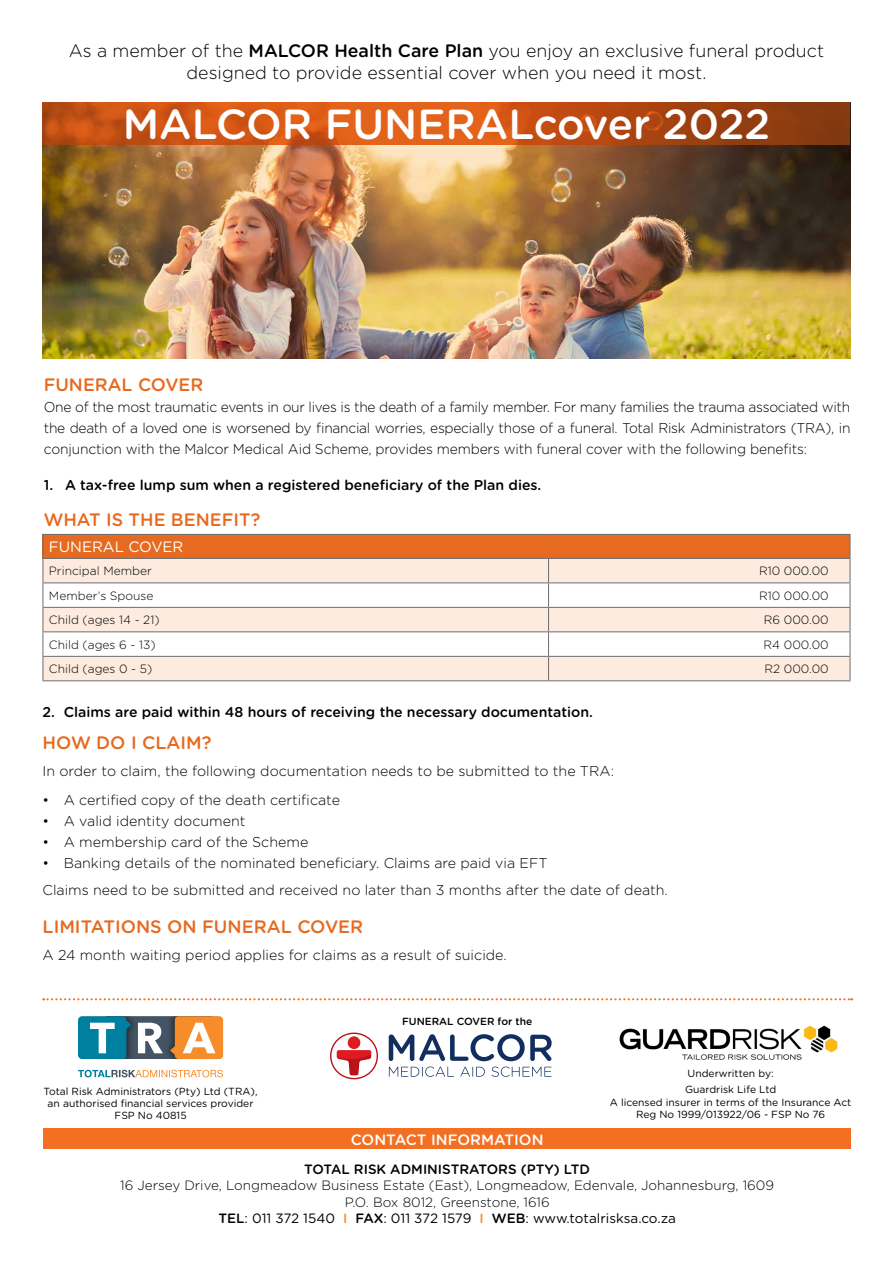
<style>
.page{position:relative;width:893px;height:1263px;background:#fff}
.page>*{position:absolute;margin:0;border:0;box-sizing:border-box;transform-origin:0 0}
.t1{font:500 42px "Gotham Rounded";color:#fff}
.t2{font:300 18px/21.6px "Gotham Rounded";color:#000;text-align:center}
.t3{font:500 18px "Gotham Rounded";color:#e66a1f}
.t4{font:500 15px "Gotham Rounded";color:#fff}
.t5{font:15px "Gotham Rounded";color:#fff}
.t6{font:300 14.25px/21px "Gotham Rounded";color:#000;text-align:justify}
.t7{font:500 14.25px "Gotham Rounded";color:#000}
.t8{font:300 13.5px/16.2px "Gotham Rounded";color:#000;text-align:center}
.t9{font:500 13.5px "Gotham Rounded";color:#000}
.t10{font:300 12px "Gotham Rounded";color:#000}
.t11{font:10.35px/11.9px "Gotham Rounded";color:#000;text-align:center}
.t12{font:500 10.35px "Gotham Rounded";color:#000}
.s1{font-weight:500}
.s2{font-weight:400}
.s3{font-weight:500;color:#f78d2a}
</style>
<div class="page">
<img style="left:43px;top:145px;width:807px;height:213px">
<svg style="left:43px;top:102px;width:807px;height:43px;background:#c15014"></svg>
<div style="left:43px;top:534px;width:807px;height:24px;background:#e66a1f"></div>
<svg style="left:44px;top:559px;width:806px;height:121px;fill:#fcebde"></svg>
<hr style="left:43px;top:534px;width:506px;height:1px;background:#6d6e71">
<hr style="left:549px;top:534px;width:301px;height:1px;background:#6d6e71">
<hr style="left:43px;top:558px;width:506px;height:1px;background:#6d6e71">
<hr style="left:549px;top:558px;width:301px;height:1px;background:#6d6e71">
<hr style="left:43px;top:582px;width:506px;height:1px;background:#6d6e71">
<hr style="left:549px;top:582px;width:301px;height:1px;background:#6d6e71">
<hr style="left:43px;top:607px;width:506px;height:1px;background:#6d6e71">
<hr style="left:549px;top:607px;width:301px;height:1px;background:#6d6e71">
<hr style="left:43px;top:631px;width:506px;height:1px;background:#6d6e71">
<hr style="left:549px;top:631px;width:301px;height:1px;background:#6d6e71">
<hr style="left:43px;top:656px;width:506px;height:1px;background:#6d6e71">
<svg style="left:43px;top:535px;width:1px;height:145px"></svg>
<hr style="left:549px;top:656px;width:301px;height:1px;background:#6d6e71">
<svg style="left:548px;top:559px;width:1px;height:121px"></svg>
<svg style="left:850px;top:535px;width:1px;height:145px"></svg>
<hr style="left:43px;top:680px;width:506px;height:1px;background:#6d6e71">
<hr style="left:549px;top:680px;width:301px;height:1px;background:#6d6e71">
<img style="left:619px;top:1025px;width:219px;height:35px">
<div style="left:43px;top:1128px;width:808px;height:21px;background:#f36f21"></div>
<div style="left:78px;top:1016px;width:48px;height:43px;background:#0080a1;border-radius:4px"></div>
<div style="left:175px;top:1016px;width:48px;height:43px;background:#f78d2a;border-radius:4px"></div>
<svg style="left:78px;top:1070px;width:145px;height:7px"></svg>
<svg style="left:90px;top:1016px;width:125px;height:43px"></svg>
<svg style="left:331px;top:1033px;width:46px;height:45px"></svg>
<div style="left:330px;top:1032px;width:48px;height:47px;border:1px solid #ba141a;border-radius:50%"></div>
<svg style="left:389px;top:1034px;width:163px;height:43px"></svg>
<svg style="left:337px;top:1036px;width:34px;height:39px"></svg>
<svg style="left:43px;top:998px;width:809px;height:2px"></svg>
<p class="t2" style="left:69px;top:39px;width:757px">As a member of the <span class="s1">MALCOR Health Care Plan</span> you enjoy an exclusive funeral product designed to provide essential cover when you need it most.</p>
<h1 class="t1" style="left:123px;top:94px;width:649px">MALCOR FUNERALcover 2022</h1>
<p class="t3" style="left:44px;top:372px;width:161px">FUNERAL COVER</p>
<p class="t6" style="left:44px;top:396px;width:808px">One of the most traumatic events in our lives is the death of a family member. For many families the trauma associated with the death of a loved one is worsened by financial worries, especially those of a funeral. Total Risk Administrators (TRA), in conjunction with the Malcor Medical Aid Scheme, provides members with funeral cover with the following benefits:</p>
<p class="t7" style="left:44px;top:475px;width:499px">1. A tax-free lump sum when a registered beneficiary of the Plan dies.</p>
<p class="t3" style="left:44px;top:507px;width:218px">WHAT IS THE BENEFIT?</p>
<p class="t5" style="left:49px;top:537px;width:136px">FUNERAL COVER</p>
<p class="t10" style="left:49px;top:563px;width:104px">Principal Member</p>
<p class="t10" style="left:759px;top:563px;width:71px">R10 000.00</p>
<p class="t10" style="left:49px;top:588px;width:106px">Member’s Spouse</p>
<p class="t10" style="left:759px;top:588px;width:71px">R10 000.00</p>
<p class="t10" style="left:49px;top:612px;width:112px">Child (ages 14 - 21)</p>
<p class="t10" style="left:764px;top:612px;width:66px">R6 000.00</p>
<p class="t10" style="left:49px;top:637px;width:108px">Child (ages 6 - 13)</p>
<p class="t10" style="left:764px;top:637px;width:67px">R4 000.00</p>
<p class="t10" style="left:49px;top:661px;width:105px">Child (ages 0 - 5)</p>
<p class="t10" style="left:764px;top:661px;width:66px">R2 000.00</p>
<p class="t7" style="left:43px;top:702px;width:552px">2. Claims are paid within 48 hours of receiving the necessary documentation.</p>
<p class="t3" style="left:43px;top:730px;width:171px">HOW DO I CLAIM?</p>
<p class="t6" style="left:43px;top:760px;width:573px">In order to claim, the following documentation needs to be submitted to the TRA:</p>
<p class="t6" style="left:43px;top:789px;width:299px">• A certified copy of the death certificate</p>
<p class="t6" style="left:43px;top:810px;width:205px">• A valid identity document</p>
<p class="t6" style="left:43px;top:831px;width:267px">• A membership card of the Scheme</p>
<p class="t6" style="left:43px;top:849px;width:627px;line-height:27px">• Banking details of the nominated beneficiary. Claims are paid via EFT<br>Claims need to be submitted and received no later than 3 months after the date of death.</p>
<p class="t3" style="left:43px;top:914px;width:322px">LIMITATIONS ON FUNERAL COVER</p>
<p class="t6" style="left:43px;top:944px;width:466px">A 24 month waiting period applies for claims as a result of suicide.</p>
<p class="t11" style="left:44px;top:1085px;width:215px">Total Risk Administrators (Pty) Ltd (TRA), an authorised financial services provider<br>FSP No 40815</p>
<p class="t12" style="left:402px;top:1013px;width:132px">FUNERAL COVER for the</p>
<p class="t11" style="left:685px;top:1064px;width:93px;line-height:16.5px;text-align:left">Underwritten by:<br>Guardrisk Life Ltd</p>
<p class="t11" style="left:610px;top:1095px;width:243px;line-height:12.5px">A licensed insurer in terms of the Insurance Act<br>Reg No 1999/013922/06 - FSP No 76</p>
<p class="t4" style="left:351px;top:1128px;width:194px">CONTACT INFORMATION</p>
<p class="t9" style="left:304px;top:1160px;width:287px">TOTAL RISK ADMINISTRATORS (PTY) LTD</p>
<p class="t8" style="left:120px;top:1177px;width:655px">16 Jersey Drive, Longmeadow Business Estate (East), Longmeadow, Edenvale, Johannesburg, 1609<br>P.O. Box 8012, Greenstone, 1616<br><span class="s1">TEL</span><span class="s2">: 011 372 1540</span> <span class="s3">I</span> <span class="s1">FAX</span><span class="s2">: 011 372 1579</span> <span class="s3">I</span> <span class="s1">WEB</span><span class="s2">: www.totalrisksa.co.za</span></p>
</div>
